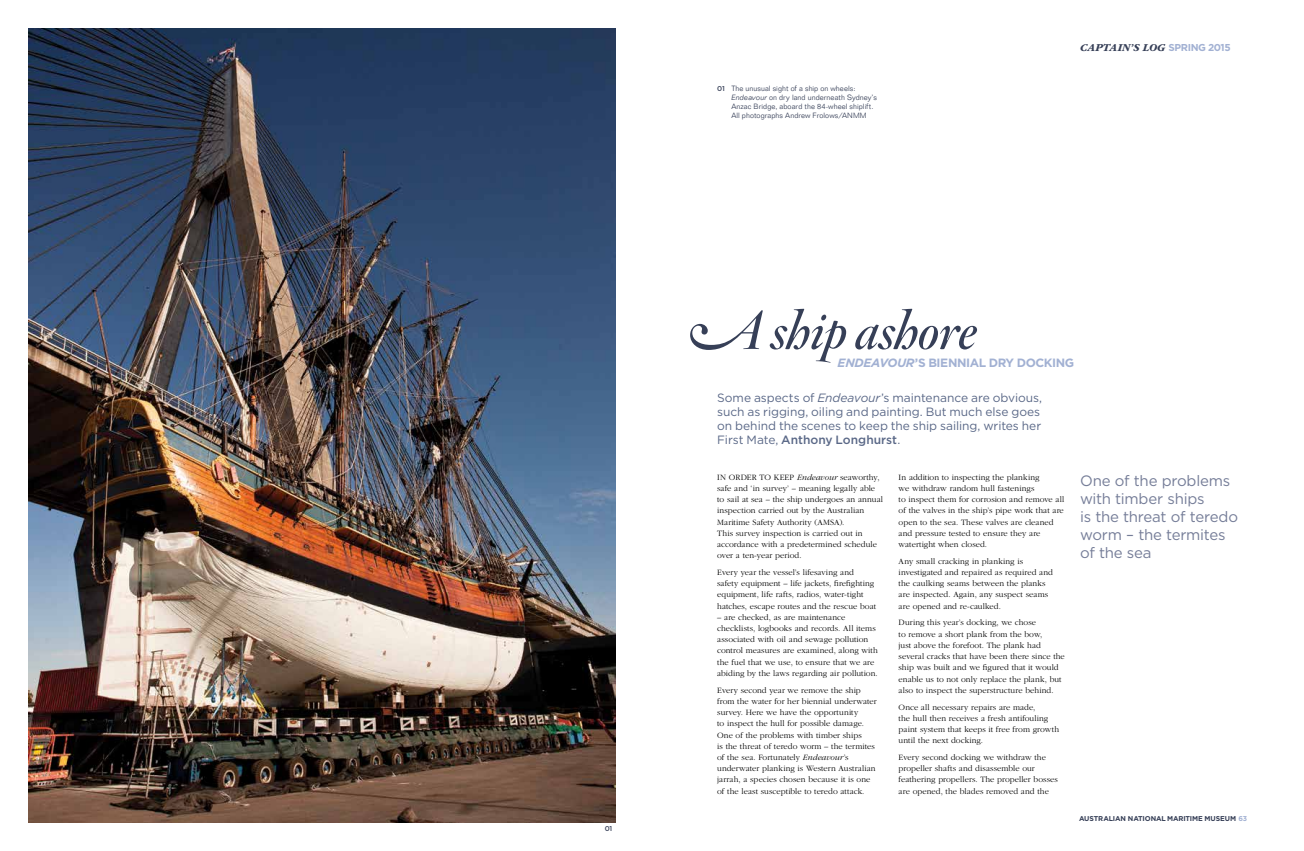
<style>
.page{position:relative;width:1304px;height:851px;background:#fff}
.page>*{position:absolute;margin:0;border:0;box-sizing:border-box;transform-origin:0 0}
.t1{font:52.9px "Hoefler Titling HTF Sm Swash";letter-spacing:-.015em;color:#363f57}
.t2{font:15px/18px "Gotham HTF";letter-spacing:-.015em;color:#757d98}
.t3{font:12px/14px "Gotham HTF";letter-spacing:-.005em;color:#5a6887}
.t4{font:700 12px "Gotham HTF";letter-spacing:-.035em;color:#a2b1d3}
.t5{font:italic 700 11px "ITC Garamond Std";letter-spacing:.015em;color:#363f57}
.t6{font:300 8.5px/11.2px "ITC Garamond Std";letter-spacing:.01em;color:#000}
.t7{font:300 7.5px/9px "Folio BT";letter-spacing:.01em;color:#363f57}
.t8{font:700 7px "Gotham HTF";letter-spacing:-.015em;color:#363f57}
.t9{font:500 7px "Gotham HTF";color:#363f57}
.s1{font-family:"Gotham HTF";font-weight:500;font-size:7px}
.s2{font-style:italic}
.s3{font-family:"Gotham HTF";font-style:normal;font-size:10px;color:#a2b1d3}
.s4{font-weight:500}
.s5{color:#a2b1d3}
</style>
<div class="page">
<img style="left:28px;top:28px;width:587px;height:794px">
<p class="t9" style="left:605px;top:824px;width:9px">01</p>
<p class="t7" style="left:731px;top:84px;width:147px;text-indent:-14px"><span class="s1">01</span> The unusual sight of a ship on wheels:<br><span class="s2">Endeavour</span> on dry land underneath Sydney’s Anzac Bridge, aboard the 84-wheel shiplift.<br>All photographs Andrew Frolows/ANMM</p>
<p class="t5" style="left:1080px;top:41px;width:152px">CAPTAIN’S LOG <span class="s3">SPRING 2015</span></p>
<h1 class="t1" style="left:686px;top:295px;width:292px">A ship ashore</h1>
<h3 class="t4" style="left:838px;top:355px;width:238px"><span class="s2">ENDEAVOUR</span>’S BIENNIAL DRY DOCKING</h3>
<h3 class="t3" style="left:717px;top:390px;width:327px">Some aspects of <span class="s2">Endeavour</span>’s maintenance are obvious, such as rigging, oiling and painting. But much else goes on behind the scenes to keep the ship sailing, writes her First Mate, <span class="s4">Anthony Longhurst</span>.</h3>
<p class="t6" style="left:717px;top:471px;width:168px">In order to keep <span class="s2">Endeavour</span> seaworthy, safe and ‘in survey’ – meaning legally able to sail at sea – the ship undergoes an annual inspection carried out by the Australian Maritime Safety Authority (AMSA).<br>This survey inspection is carried out in accordance with a predetermined schedule over a ten-year period.</p>
<p class="t6" style="left:717px;top:566px;width:160px">Every year the vessel’s lifesaving and safety equipment – life jackets, firefighting equipment, life rafts, radios, water-tight hatches, escape routes and the rescue boat</p>
<p class="t6" style="left:717px;top:611px;width:162px">– are checked, as are maintenance checklists, logbooks and records. All items associated with oil and sewage pollution control measures are examined, along with the fuel that we use, to ensure that we are abiding by the laws regarding air pollution.</p>
<p class="t6" style="left:717px;top:684px;width:161px">Every second year we remove the ship from the water for her biennial underwater survey. Here we have the opportunity<br>to inspect the hull for possible damage.<br>One of the problems with timber ships<br>is the threat of teredo worm – the termites of the sea. Fortunately <span class="s2">Endeavour</span>’s underwater planking is Western Australian jarrah, a species chosen because it is one of the least susceptible to teredo attack.</p>
<p class="t6" style="left:899px;top:471px;width:167px">In addition to inspecting the planking<br>we withdraw random hull fastenings<br>to inspect them for corrosion and remove all of the valves in the ship’s pipe work that are open to the sea. These valves are cleaned and pressure tested to ensure they are watertight when closed.</p>
<p class="t6" style="left:899px;top:555px;width:156px">Any small cracking in planking is investigated and repaired as required and the caulking seams between the planks are inspected. Again, any suspect seams are opened and re-caulked.</p>
<p class="t6" style="left:899px;top:617px;width:168px">During this year’s docking, we chose<br>to remove a short plank from the bow,<br>just above the forefoot. The plank had several cracks that have been there since the ship was built and we figured that it would enable us to not only replace the plank, but also to inspect the superstructure behind.</p>
<p class="t6" style="left:899px;top:701px;width:162px">Once all necessary repairs are made,<br>the hull then receives a fresh antifouling paint system that keeps it free from growth until the next docking.</p>
<p class="t6" style="left:899px;top:751px;width:161px">Every second docking we withdraw the propeller shafts and disassemble our feathering propellers. The propeller bosses are opened, the blades removed and the</p>
<h2 class="t2" style="left:1080px;top:471px;width:160px">One of the problems with timber ships<br>is the threat of teredo worm – the termites of the sea</h2>
<p class="t8" style="left:1079px;top:814px;width:170px">AUSTRALIAN NATIONAL MARITIME MUSEUM <span class="s5">63</span></p>
</div>
